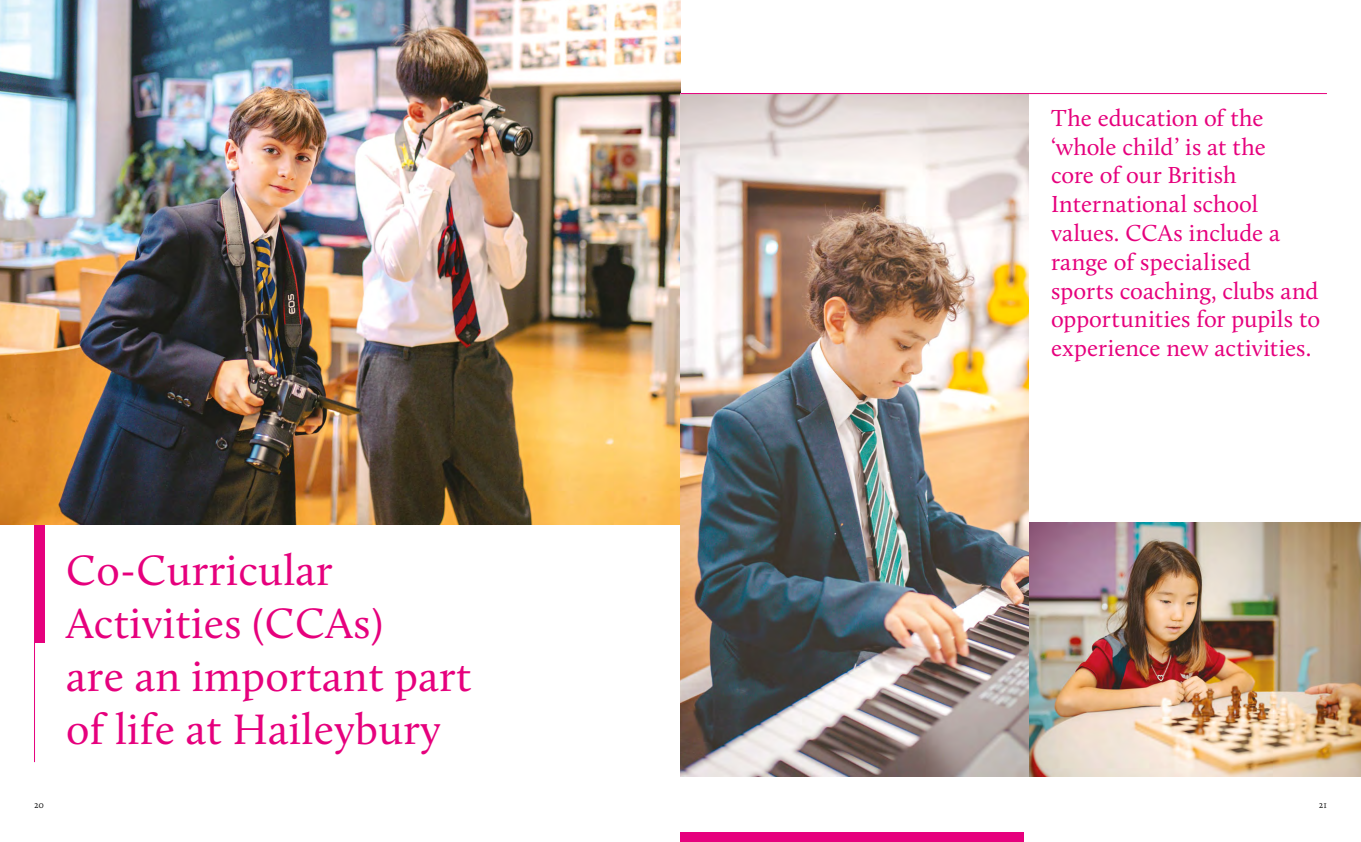
<style>
.page{position:relative;width:1361px;height:842px;background:#fff}
.page>*{position:absolute;margin:0;border:0;box-sizing:border-box;transform-origin:0 0}
.t1{font:44px/52.8px "Calluna";letter-spacing:.01em;color:#e6007d}
.t2{font:24px/28.8px "Calluna";color:#e6007d}
.t3{font:300 10px "Calluna";color:#000}
</style>
<div class="page">
<img style="left:1028px;top:523px;width:333px;height:253px">
<div style="left:35px;top:523px;width:9px;height:120px;background:#e6007d"></div>
<hr style="left:34px;top:452px;width:1px;height:310px;background:#e6007d">
<img style="left:0;top:0;width:680px;height:524px">
<img style="left:680px;top:94px;width:348px;height:682px">
<hr style="left:680px;top:93px;width:647px;height:1px;background:#e6007d">
<div style="left:680px;top:832px;width:344px;height:10px;background:#e6007d"></div>
<h1 class="t1" style="left:66px;top:543px;width:407px">Co-Curricular<br>Activities (CCAs)<br>are an important part of life at Haileybury</h1>
<p class="t2" style="left:1051px;top:103px;width:271px">The education of the ‘whole child’ is at the<br>core of our British<br>International school values. CCAs include a range of specialised<br>sports coaching, clubs and opportunities for pupils to experience new activities.</p>
<p class="t3" style="left:34px;top:799px;width:12px">20</p>
<p class="t3" style="left:1318px;top:799px;width:10px">21</p>
</div>
